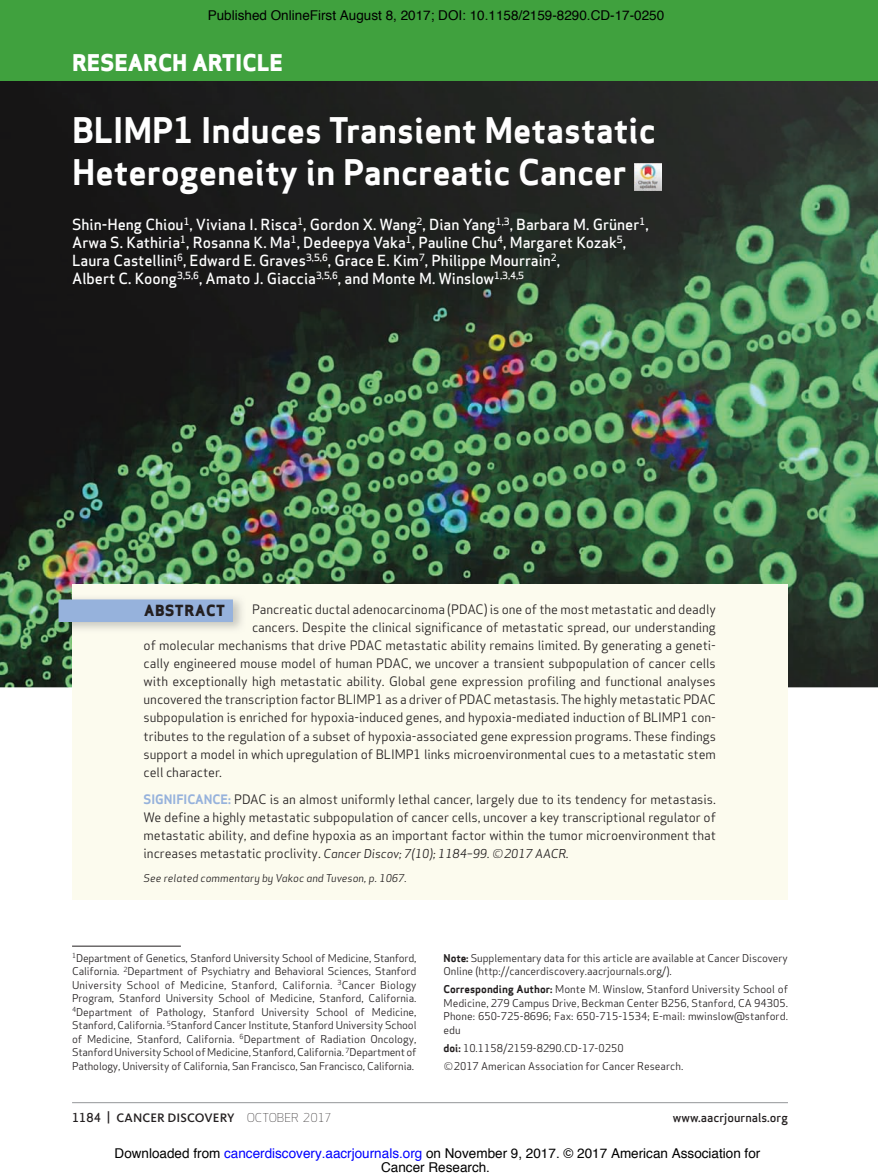
<style>
.page{position:relative;width:878px;height:1175px;background:#fff}
.page>*{position:absolute;margin:0;border:0;box-sizing:border-box;transform-origin:0 0}
.t1{font:700 34.5px/42px "Apex Sans";color:#fff}
.t2{font:800 22.5px "Apex Sans";color:#fff}
.t3{font:500 15px/18px "Apex Sans";color:#fff}
.t4{font:800 15px "Apex Sans";letter-spacing:.05em;color:#231f20}
.t5{font:13.5px "Helvetica";color:#000}
.t6{font:12.75px/18px "Apex Sans";letter-spacing:-.005em;color:#231f20;text-align:justify}
.t7{font:500 12.75px "Kievit OT";letter-spacing:.01em;color:#231f20}
.t8{font:italic 12px "Apex Sans";letter-spacing:-.005em;color:#231f20}
.t9{font:500 12px "Apex Sans";color:#231f20}
.t10{font:10.5px/13.5px "Apex Sans";letter-spacing:-.005em;color:#231f20;text-align:justify}
.t11{font:italic 10.5px "Apex Sans";color:#231f20}
.s1{font-weight:700;color:#96b2dc}
.s2{font-style:normal;font-size:12.75px}
.s3{font-weight:300;font-size:17.55px}
.s4{font-weight:700}
.s5{font-weight:300;font-size:15px}
.s6{font-family:"Apex Sans";font-size:12px}
.s7{font-family:"Apex Sans";font-weight:300;font-size:12px}
.s8{color:#00f}
</style>
<div class="page">
<img style="left:0;top:81px;width:878px;height:606px">
<div style="left:0;top:0;width:878px;height:81px;background:#40a13e"></div>
<hr style="left:72px;top:1102px;width:716px;height:1px;background:#939598">
<img style="left:634px;top:163px;width:27px;height:28px">
<div style="left:72px;top:585px;width:716px;height:315px;background:#fcfbee"></div>
<img style="left:55px;top:594px;width:187px;height:39px">
<div style="left:58px;top:599px;width:175px;height:23px;background:#96b2dc"></div>
<hr style="left:72px;top:945px;width:109px;height:1px;background:#231f20">
<p class="t5" style="left:208px;top:9px;width:458px">Published OnlineFirst August 8, 2017; DOI: 10.1158/2159-8290.CD-17-0250</p>
<h2 class="t2" style="left:72px;top:48px;width:212px">RESEARCH ARTICLE</h2>
<h1 class="t1" style="left:72px;top:109px;width:585px">BLIMP1 Induces Transient Metastatic<br>Heterogeneity in Pancreatic Cancer</h1>
<p class="t3" style="left:72px;top:213px;width:578px">Shin-Heng Chiou <sup>1</sup> , Viviana I. Risca <sup>1</sup> , Gordon X. Wang <sup>2</sup> , Dian Yang <sup>1</sup> <sup>,</sup> <sup>3</sup> , Barbara M. Grüner <sup>1</sup> , Arwa S. Kathiria <sup>1</sup> , Rosanna K. Ma <sup>1</sup> , Dedeepya Vaka <sup>1</sup> , Pauline Chu <sup>4</sup> , Margaret Kozak <sup>5</sup> , Laura Castellini <sup>6</sup> , Edward E. Graves <sup>3</sup> <sup>,</sup> <sup>5</sup> <sup>,</sup> <sup>6</sup> , Grace E. Kim <sup>7</sup> , Philippe Mourrain <sup>2</sup> ,<br>Albert C. Koong <sup>3</sup> <sup>,</sup> <sup>5</sup> <sup>,</sup> <sup>6</sup> , Amato J. Giaccia <sup>3</sup> <sup>,</sup> <sup>5</sup> <sup>,</sup> <sup>6</sup> , and Monte M. Winslow <sup>1</sup> <sup>,</sup> <sup>3</sup> <sup>,</sup> <sup>4</sup> <sup>,</sup> <sup>5</sup></p>
<p class="t4" style="left:144px;top:600px;width:83px">ABSTRACT</p>
<p class="t6" style="left:252px;top:599px;width:465px">Pancreatic ductal adenocarcinoma (PDAC) is one of the most metastatic and deadly</p>
<p class="t6" style="left:252px;top:617px;width:465px">cancers. Despite the clinical significance of metastatic spread, our understanding</p>
<p class="t6" style="left:144px;top:635px;width:574px">of molecular mechanisms that drive PDAC metastatic ability remains limited. By generating a geneti-</p>
<p class="t6" style="left:144px;top:653px;width:573px">cally engineered mouse model of human PDAC, we uncover a transient subpopulation of cancer cells</p>
<p class="t6" style="left:144px;top:671px;width:573px">with exceptionally high metastatic ability. Global gene expression profiling and functional analyses</p>
<p class="t6" style="left:144px;top:689px;width:573px">uncovered the transcription factor BLIMP1 as a driver of PDAC metastasis. The highly metastatic PDAC</p>
<p class="t6" style="left:144px;top:707px;width:573px">subpopulation is enriched for hypoxia-induced genes, and hypoxia-mediated induction of BLIMP1 con-</p>
<p class="t6" style="left:144px;top:725px;width:574px">tributes to the regulation of a subset of hypoxia-associated gene expression programs. These findings</p>
<p class="t6" style="left:144px;top:743px;width:574px">support a model in which upregulation of BLIMP1 links microenvironmental cues to a metastatic stem</p>
<p class="t6" style="left:144px;top:761px;width:80px">cell character.</p>
<p class="t6" style="left:144px;top:788px;width:574px"><span class="s1">SIGNIFICANCE:</span> PDAC is an almost uniformly lethal cancer, largely due to its tendency for metastasis.<br>We define a highly metastatic subpopulation of cancer cells, uncover a key transcriptional regulator of metastatic ability, and define hypoxia as an important factor within the tumor microenvironment that</p>
<p class="t8" style="left:144px;top:843px;width:427px"><span class="s2">increases metastatic proclivity.</span> Cancer Discov; 7(10); 1184–99. <span class="s3">©</span>2017 AACR.</p>
<p class="t11" style="left:144px;top:869px;width:265px">See related commentary by Vakoc and Tuveson, p. 1067.</p>
<p class="t10" style="left:72px;top:950px;width:346px"><sup>1</sup> Department of Genetics, Stanford University School of Medicine, Stanford, California. <sup>2</sup> Department of Psychiatry and Behavioral Sciences, Stanford University School of Medicine, Stanford, California. <sup>3</sup> Cancer Biology Program, Stanford University School of Medicine, Stanford, California.<br><sup>4</sup> Department of Pathology, Stanford University School of Medicine, Stanford, California. <sup>5</sup> Stanford Cancer Institute, Stanford University School of Medicine, Stanford, California. <sup>6</sup> Department of Radiation Oncology, Stanford University School of Medicine, Stanford, California. <sup>7</sup> Department of Pathology, University of California, San Francisco , San Francisco, California.</p>
<p class="t10" style="left:443px;top:950px;width:346px"><span class="s4">Note:</span> Supplementary data for this article are available at Cancer Discovery<br>Online (http://cancerdiscovery.aacrjournals.org/).</p>
<p class="t10" style="left:443px;top:981px;width:346px"><span class="s4">Corresponding Author:</span> Monte M. Winslow, Stanford University School of Medicine , 279 Campus Drive, Beckman Center B256, Stanford, CA 94305.<br>Phone: 650-725-8696; Fax: 650-715-1534; E-mail: mwinslow@stanford. edu</p>
<p class="t10" style="left:443px;top:1037px;width:241px;line-height:18px"><span class="s4">doi:</span> 10.1158/2159-8290.CD-17-0250<br><span class="s5">©</span>2017 American Association for Cancer Research.</p>
<p class="t7" style="left:72px;top:1109px;width:260px"><span class="s6">1184 |</span> CANCER DISCOVERY <span class="s7">OCTOBER 2017</span></p>
<p class="t9" style="left:673px;top:1106px;width:116px">www.aacrjournals.org</p>
<p class="t5" style="left:115px;top:1148px;width:647px">Downloaded from <span class="s8">cancerdiscovery.aacrjournals.org</span> on November 9, 2017. © 2017 American Association for</p>
<p class="t5" style="left:381px;top:1161px;width:110px">Cancer Research.</p>
</div>
